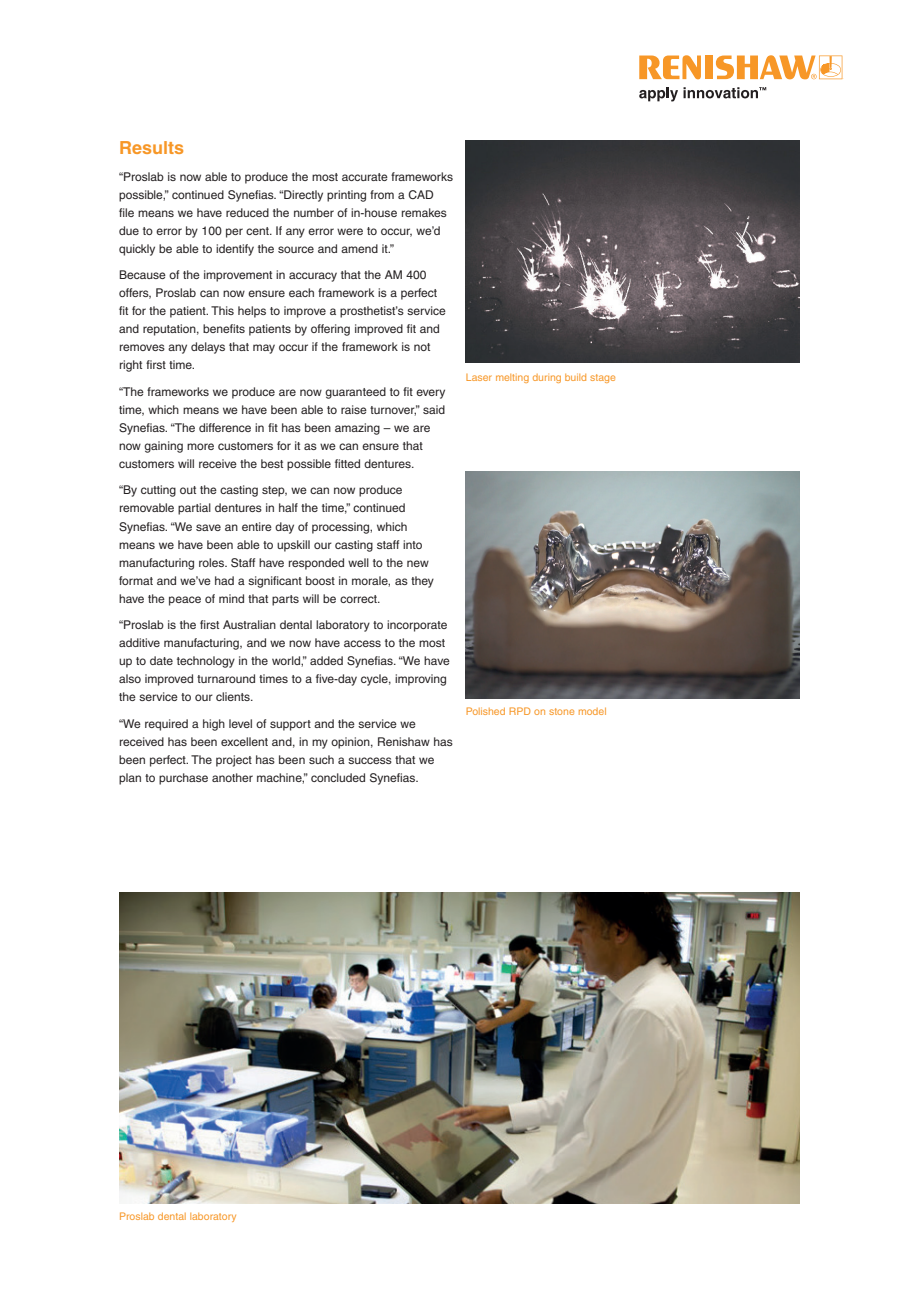
<style>
.page{position:relative;width:919px;height:1289px;background:#fff}
.page>*{position:absolute;margin:0;border:0;box-sizing:border-box;transform-origin:0 0}
.t1{font:700 18px "Helvetica";color:#f79727}
.t2{font:12px/18px "Helvetica";color:#231f20}
.t3{font:10.5px "Helvetica";color:#f79727}
</style>
<div class="page">
<svg style="left:639px;top:55px;width:62px;height:24px"></svg>
<div style="left:705px;top:55px;width:8px;height:24px;background:#f79727"></div>
<svg style="left:715px;top:55px;width:127px;height:24px"></svg>
<svg style="left:639px;top:87px;width:127px;height:14px"></svg>
<img style="left:466px;top:141px;width:333px;height:221px">
<img style="left:119px;top:892px;width:680px;height:311px">
<img style="left:466px;top:472px;width:333px;height:226px">
<h1 class="t1" style="left:119px;top:137px;width:67px">Results</h1>
<p class="t2" style="left:119px;top:167px;width:335px">“Proslab is now able to produce the most accurate frameworks possible,” continued Synefias. “Directly printing from a CAD<br>file means we have reduced the number of in-house remakes due to error by 100 per cent. If any error were to occur, we’d quickly be able to identify the source and amend it.”</p>
<p class="t2" style="left:119px;top:266px;width:328px">Because of the improvement in accuracy that the AM 400 offers, Proslab can now ensure each framework is a perfect fit for the patient. This helps to improve a prosthetist’s service and reputation, benefits patients by offering improved fit and removes any delays that may occur if the framework is not right first time.</p>
<p class="t2" style="left:119px;top:382px;width:328px">“The frameworks we produce are now guaranteed to fit every time, which means we have been able to raise turnover,” said Synefias. “The difference in fit has been amazing – we are now gaining more customers for it as we can ensure that customers will receive the best possible fitted dentures.</p>
<p class="t2" style="left:119px;top:481px;width:316px">“By cutting out the casting step, we can now produce removable partial dentures in half the time,” continued Synefias. “We save an entire day of processing, which means we have been able to upskill our casting staff into manufacturing roles. Staff have responded well to the new format and we’ve had a significant boost in morale, as they have the peace of mind that parts will be correct.</p>
<p class="t2" style="left:119px;top:616px;width:332px">“Proslab is the first Australian dental laboratory to incorporate additive manufacturing, and we now have access to the most up to date technology in the world,” added Synefias. “We have also improved turnaround times to a five-day cycle, improving the service to our clients.</p>
<p class="t2" style="left:119px;top:714px;width:335px">“We required a high level of support and the service we received has been excellent and, in my opinion, Renishaw has been perfect. The project has been such a success that we plan to purchase another machine,” concluded Synefias.</p>
<p class="t3" style="left:466px;top:371px;width:151px">Laser melting during build stage</p>
<p class="t3" style="left:466px;top:705px;width:142px">Polished RPD on stone model</p>
<p class="t3" style="left:119px;top:1209px;width:119px">Proslab dental laboratory</p>
</div>
